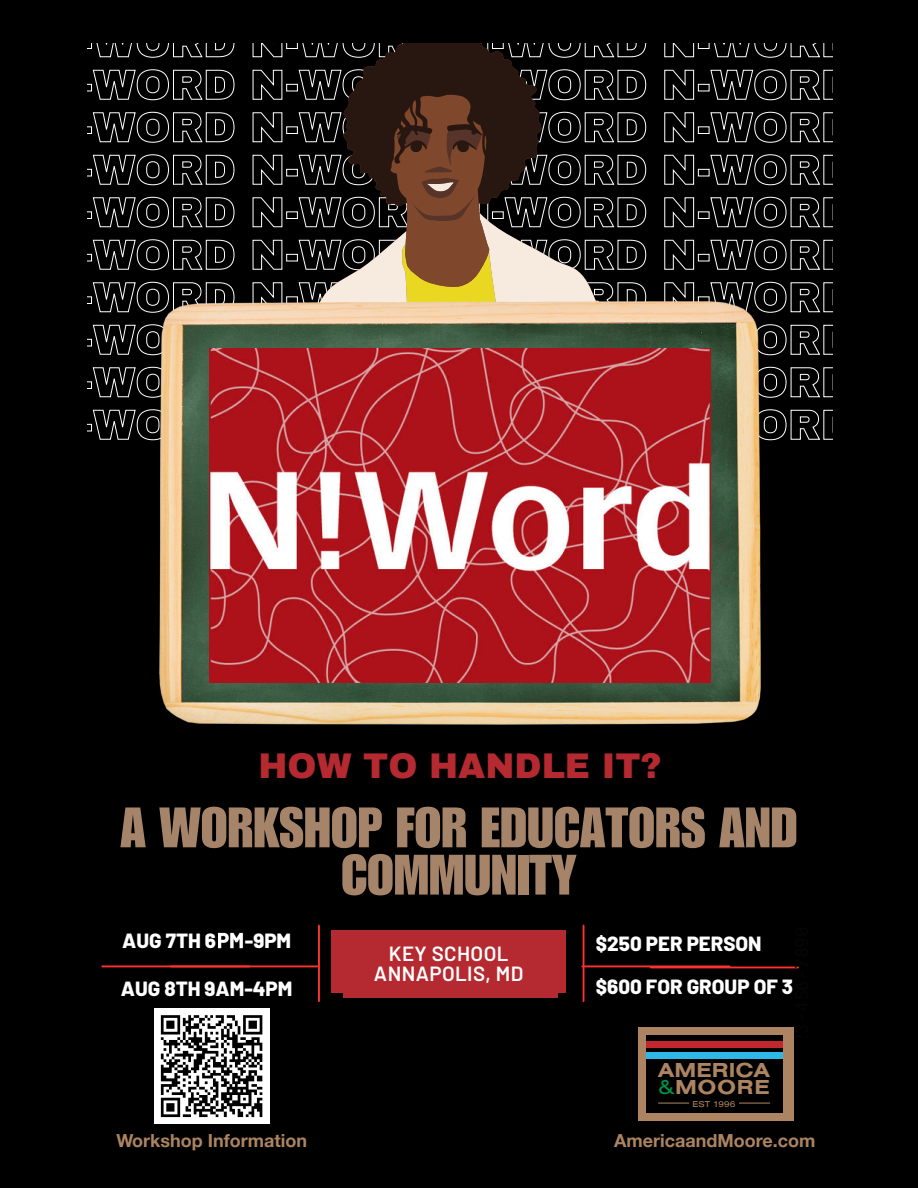
<style>
.page{position:relative;width:918px;height:1188px;background:#000}
.page>*{position:absolute;margin:0;border:0;box-sizing:border-box;transform-origin:0 0}
.t1{font:55.8px/47.2px "Impact LT Std";color:#a6846a;text-align:center}
.t2{font:900 34.95px "Archivo";color:#b52a30}
.t3{font:700 21px/17.9px "Nimbus San Ext";letter-spacing:.01em;color:#ad8461}
.t4{font:800 20.55px "Barlow";color:#fff}
.t5{font:600 20.55px/20.5px "Barlow";letter-spacing:.02em;color:#fff;text-align:center}
.t6{font:700 18px "Helvetica Neue";color:#ac8461}
.t7{font:8.85px "Nimbus San Ext";color:#ad8461}
.s1{font-weight:400;color:#009245}
</style>
<div class="page">
<svg style="left:87px;top:367px;width:746px;height:31px"></svg>
<svg style="left:87px;top:409px;width:746px;height:31px"></svg>
<svg style="left:87px;top:43px;width:746px;height:312px"></svg>
<img style="left:160px;top:301px;width:600px;height:424px">
<div style="left:331px;top:931px;width:235px;height:62px;background:#b52a30"></div>
<div style="left:344px;top:931px;width:214px;height:67px;background:#b52a30"></div>
<hr style="left:171px;top:965px;width:147px;height:2px;background:#ff3131">
<hr style="left:318px;top:926px;width:2px;height:75px;background:#ff3131">
<hr style="left:651px;top:967px;width:147px;height:1px;background:#ff3131">
<hr style="left:582px;top:965px;width:148px;height:2px;background:#ff3131">
<hr style="left:583px;top:926px;width:1px;height:75px;background:#ff3131">
<hr style="left:102px;top:965px;width:148px;height:2px;background:#ff3131">
<img style="left:210px;top:349px;width:501px;height:334px">
<div style="left:638px;top:1027px;width:155px;height:94px;background:#ad8461"></div>
<div style="left:646px;top:1035px;width:137px;height:78px;background:#000"></div>
<div style="left:646px;top:1041px;width:137px;height:6px;background:#c1272d"></div>
<div style="left:646px;top:1052px;width:137px;height:6px;background:#2db8e8"></div>
<hr style="left:658px;top:1103px;width:31px;height:1px;background:#ad8461">
<hr style="left:739px;top:1103px;width:31px;height:1px;background:#ad8461">
<img style="left:154px;top:1008px;width:115px;height:116px">
<img style="left:218px;top:932px;width:25px;height:17px">
<p class="t2" style="left:259px;top:745px;width:405px">HOW TO HANDLE IT?</p>
<p class="t1" style="left:120px;top:803px;width:679px">A WORKSHOP FOR EDUCATORS AND<br>COMMUNITY</p>
<p class="t4" style="left:596px;top:931px;width:167px">$250 PER PERSON</p>
<p class="t4" style="left:122px;top:928px;width:171px">AUG 7TH 6AM-9PM</p>
<p class="t4" style="left:121px;top:976px;width:173px">AUG 8TH 9AM-4PM</p>
<p class="t4" style="left:596px;top:973px;width:199px">$600 FOR GROUP OF 3</p>
<p class="t5" style="left:374px;top:943px;width:151px">KEY SCHOOL<br>ANNAPOLIS, MD</p>
<p class="t3" style="left:658px;top:1060px;width:114px">AMERICA <span class="s1">&amp;</span>MOORE</p>
<p class="t7" style="left:693px;top:1098px;width:44px">EST 1996</p>
<p class="t6" style="left:116px;top:1127px;width:192px">Workshop Information</p>
<p class="t6" style="left:614px;top:1127px;width:203px">AmericaandMoore.com</p>
</div>
